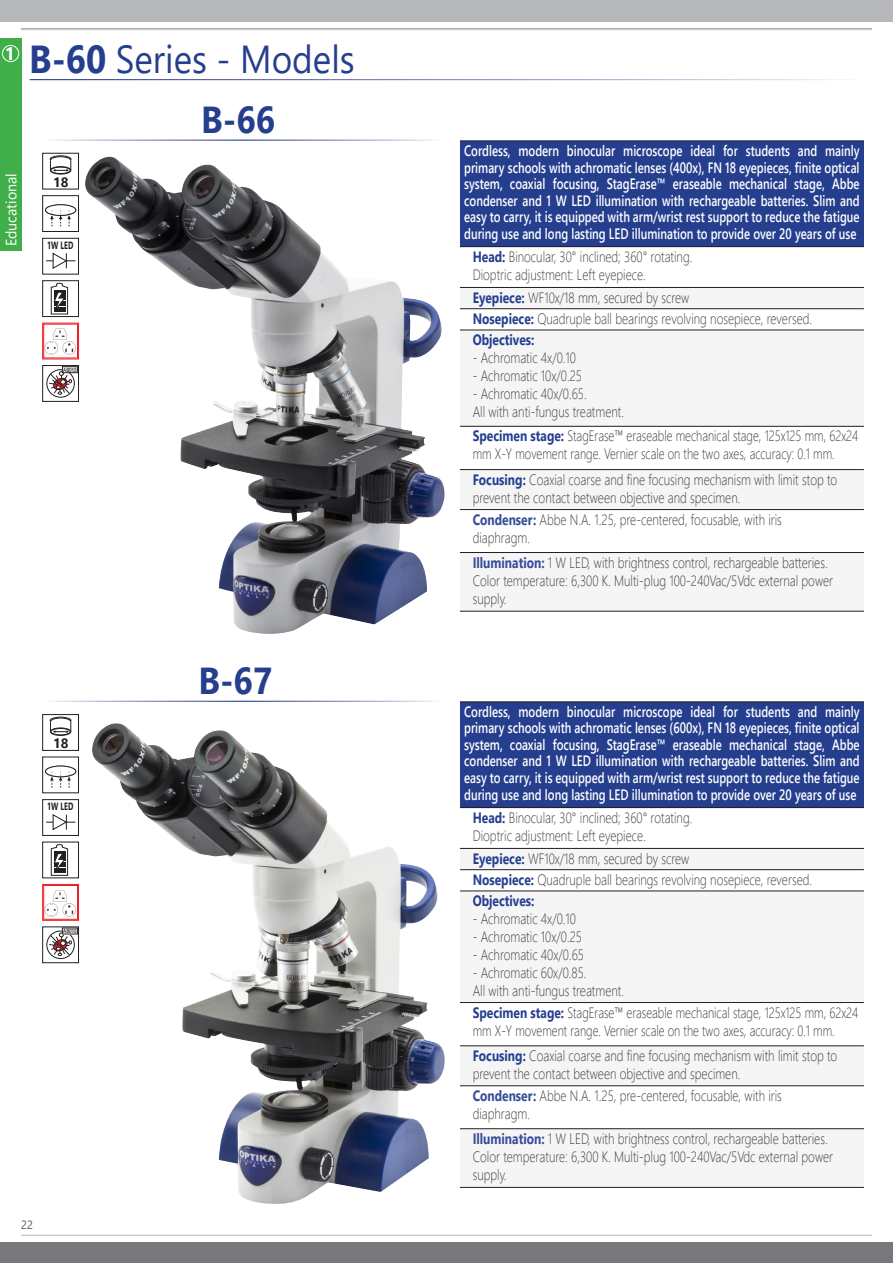
<style>
.page{position:relative;width:893px;height:1263px;background:#fff}
.page>*{position:absolute;margin:0;border:0;box-sizing:border-box;transform-origin:0 0}
.t1{font:39px "Segoe UI";color:#253f8e;scale:.9 1}
.t2{font:700 37.5px "Segoe UI";color:#253f8e;scale:.9 1}
.t3{font:700 18px "Segoe UI";color:#fff}
.t4{font:300 15px/18px "Segoe UI";color:#3e3e3f;scale:.8 1}
.t5{font:600 15px/16.5px "Segoe UI";color:#fff;text-align:justify;scale:.76 1}
.t6{font:300 15px/18px "Segoe UI";color:#3e3e3f;scale:.77 1}
.t7{font:15px "Segoe UI";color:#fff;scale:.95 1}
.t8{font:700 13.5px "Segoe UI";color:#231f20}
.t9{font:12px "Segoe UI";color:#57585a;scale:.9 1}
.t10{font:700 10.5px "Segoe UI";color:#231f20;scale:.69 1}
.t11{font:600 6px "Segoe UI";color:#231f20;scale:.8 1}
.s1{font-weight:700}
.s2{font-weight:700;color:#253f8e}
.s3{font-weight:700;color:#354d96}
</style>
<div class="page">
<div style="left:43px;top:365px;width:36px;height:36px;border:1px solid #231f20"></div>
<svg style="left:49px;top:371px;width:23px;height:24px"></svg>
<div style="left:46px;top:369px;width:29px;height:29px;border:1px solid #231f20;border-radius:50%"></div>
<div style="left:62px;top:367px;width:15px;height:6px;background:#fff"></div>
<div style="left:62px;top:366px;width:16px;height:7px;border:1px solid #231f20"></div>
<hr style="left:21px;top:1233px;width:851px;height:2px;background:#f6f6f7">
<div style="left:0;top:0;width:893px;height:21px;background:#b7b8bb"></div>
<svg style="left:21px;top:28px;width:851px;height:3px"></svg>
<div style="left:0;top:1242px;width:893px;height:21px;background:#76787b"></div>
<img style="left:85px;top:166px;width:359px;height:468px">
<img style="left:92px;top:723px;width:337px;height:481px">
<div style="left:50px;top:166px;width:21px;height:8px;border:1px solid #231f20;border-radius:50%"></div>
<svg style="left:49px;top:155px;width:23px;height:17px"></svg>
<div style="left:43px;top:153px;width:36px;height:36px;border:1px solid #231f20"></div>
<div style="left:50px;top:728px;width:21px;height:7px;border:1px solid #231f20;border-radius:50%"></div>
<svg style="left:49px;top:716px;width:23px;height:17px"></svg>
<div style="left:43px;top:714px;width:36px;height:36px;border:1px solid #231f20"></div>
<div style="left:43px;top:195px;width:36px;height:37px;border:1px solid #231f20"></div>
<div style="left:45px;top:204px;width:31px;height:12px;border:1px solid #231f20;border-radius:50%"></div>
<svg style="left:50px;top:210px;width:21px;height:16px"></svg>
<div style="left:45px;top:766px;width:31px;height:11px;border:1px solid #231f20;border-radius:50%"></div>
<svg style="left:50px;top:771px;width:21px;height:17px"></svg>
<div style="left:43px;top:238px;width:36px;height:36px;border:1px solid #231f20"></div>
<svg style="left:46px;top:252px;width:29px;height:17px"></svg>
<div style="left:43px;top:799px;width:36px;height:37px;border:1px solid #231f20"></div>
<svg style="left:46px;top:814px;width:29px;height:17px"></svg>
<div style="left:43px;top:281px;width:36px;height:36px;border:1px solid #231f20"></div>
<svg style="left:50px;top:282px;width:18px;height:33px"></svg>
<svg style="left:50px;top:844px;width:18px;height:32px"></svg>
<div style="left:460px;top:141px;width:404px;height:106px;background:#253f8e"></div>
<div style="left:460px;top:553px;width:404px;height:58px;background:#f5f5f6"></div>
<svg style="left:460px;top:309px;width:404px;height:202px;fill:#f5f5f6"></svg>
<hr style="left:460px;top:141px;width:404px;height:1px;background:#231f20">
<hr style="left:460px;top:246px;width:404px;height:1px;background:#231f20">
<hr style="left:460px;top:287px;width:404px;height:1px;background:#231f20">
<hr style="left:460px;top:308px;width:404px;height:1px;background:#231f20">
<hr style="left:460px;top:330px;width:404px;height:1px;background:#231f20">
<hr style="left:460px;top:426px;width:404px;height:1px;background:#231f20">
<hr style="left:460px;top:469px;width:404px;height:1px;background:#231f20">
<hr style="left:460px;top:509px;width:404px;height:1px;background:#231f20">
<hr style="left:460px;top:552px;width:404px;height:1px;background:#231f20">
<hr style="left:460px;top:611px;width:404px;height:1px;background:#231f20">
<div style="left:460px;top:702px;width:404px;height:105px;background:#253f8e"></div>
<div style="left:460px;top:1129px;width:404px;height:58px;background:#f5f5f6"></div>
<svg style="left:460px;top:870px;width:404px;height:217px;fill:#f5f5f6"></svg>
<hr style="left:460px;top:701px;width:404px;height:1px;background:#231f20">
<hr style="left:460px;top:807px;width:404px;height:1px;background:#231f20">
<hr style="left:460px;top:848px;width:404px;height:1px;background:#231f20">
<hr style="left:460px;top:869px;width:404px;height:1px;background:#231f20">
<hr style="left:460px;top:891px;width:404px;height:1px;background:#231f20">
<hr style="left:460px;top:1002px;width:404px;height:1px;background:#231f20">
<hr style="left:460px;top:1045px;width:404px;height:1px;background:#231f20">
<hr style="left:460px;top:1085px;width:404px;height:1px;background:#231f20">
<hr style="left:460px;top:1128px;width:404px;height:1px;background:#231f20">
<hr style="left:460px;top:1187px;width:404px;height:1px;background:#231f20">
<div style="left:0;top:38px;width:21px;height:212px;background:#40ae49"></div>
<div style="left:2px;top:45px;width:17px;height:17px;border:1px solid #fff;border-radius:50%"></div>
<svg style="left:42px;top:323px;width:37px;height:36px"></svg>
<div style="left:43px;top:324px;width:35px;height:34px;border:1px solid #ee1d23"></div>
<svg style="left:42px;top:884px;width:37px;height:36px"></svg>
<div style="left:43px;top:885px;width:35px;height:35px;border:1px solid #ee1d23"></div>
<div style="left:43px;top:927px;width:36px;height:36px;border:1px solid #231f20"></div>
<svg style="left:49px;top:933px;width:23px;height:23px"></svg>
<div style="left:46px;top:931px;width:29px;height:28px;border:1px solid #231f20;border-radius:50%"></div>
<div style="left:62px;top:928px;width:16px;height:6px;border:1px solid #231f20"></div>
<p class="t3" style="left:5px;top:36px;width:12px">1</p>
<h1 class="t1" style="left:29px;top:23px;width:363px"><span class="s1">B-60</span> Series - Models</h1>
<h2 class="t2" style="left:201px;top:84px;width:84px">B-66</h2>
<p class="t7" style="left:-3px;top:246px;width:78px;rotate:-90deg">Educational</p>
<p class="t8" style="left:53px;top:169px;width:17px">18</p>
<p class="t10" style="left:47px;top:235px;width:40px">1W LED</p>
<p class="t11" style="left:63px;top:364px;width:18px">AB010</p>
<p class="t8" style="left:53px;top:730px;width:17px">18</p>
<p class="t10" style="left:47px;top:796px;width:40px">1W LED</p>
<p class="t11" style="left:63px;top:925px;width:18px">AB010</p>
<h2 class="t2" style="left:198px;top:645px;width:84px">B-67</h2>
<p class="t9" style="left:21px;top:1213px;width:14px">22</p>
<p class="t5" style="left:464px;top:141px;width:522px">Cordless, modern binocular microscope ideal for students and mainly primary schools with achromatic lenses (400x), FN 18 eyepieces, finite optical system, coaxial focusing, StagErase™ eraseable mechanical stage, Abbe condenser and 1 W LED illumination with rechargeable batteries. Slim and easy to carry, it is equipped with arm/wrist rest support to reduce the fatigue during use and long lasting LED illumination to provide over 20 years of use</p>
<p class="t4" style="left:473px;top:246px;width:276px"><span class="s2">Head:</span> Binocular, 30° inclined; 360° rotating.<br>Dioptric adjustment: Left eyepiece.</p>
<p class="t4" style="left:473px;top:285px;width:426px;line-height:21.3px"><span class="s2">Eyepiece:</span> WF10x/18 mm, secured by screw<br><span class="s2">Nosepiece:</span> Quadruple ball bearings revolving nosepiece, reversed.<br><span class="s2">Objectives:</span></p>
<p class="t4" style="left:473px;top:347px;width:131px">- Achromatic 4x/0.10</p>
<p class="t4" style="left:473px;top:365px;width:138px">- Achromatic 10x/0.25</p>
<p class="t4" style="left:473px;top:383px;width:191px">- Achromatic 40x/0.65.<br>All with anti-fungus treatment.</p>
<p class="t6" style="left:473px;top:426px;width:502px"><span class="s2">Specimen stage:</span> StagErase™ eraseable mechanical stage, 125x125 mm, 62x24 mm X-Y movement range. Vernier scale on the two axes, accuracy: 0.1 mm.</p>
<p class="t4" style="left:473px;top:469px;width:457px"><span class="s2">Focusing:</span> Coaxial coarse and fine focusing mechanism with limit stop to prevent the contact between objective and specimen.</p>
<p class="t4" style="left:473px;top:509px;width:388px"><span class="s3">Condenser:</span> Abbe N.A. 1.25, pre-centered, focusable, with iris diaphragm.</p>
<p class="t4" style="left:473px;top:552px;width:452px"><span class="s3">Illumination:</span> 1 W LED, with brightness control, rechargeable batteries.<br>Color temperature: 6,300 K. Multi-plug 100-240Vac/5Vdc external power supply.</p>
<p class="t5" style="left:464px;top:702px;width:522px">Cordless, modern binocular microscope ideal for students and mainly primary schools with achromatic lenses (600x), FN 18 eyepieces, finite optical system, coaxial focusing, StagErase™ eraseable mechanical stage, Abbe condenser and 1 W LED illumination with rechargeable batteries. Slim and easy to carry, it is equipped with arm/wrist rest support to reduce the fatigue during use and long lasting LED illumination to provide over 20 years of use</p>
<p class="t4" style="left:473px;top:807px;width:276px"><span class="s2">Head:</span> Binocular, 30° inclined; 360° rotating.<br>Dioptric adjustment: Left eyepiece.</p>
<p class="t4" style="left:473px;top:846px;width:426px;line-height:21.3px"><span class="s2">Eyepiece:</span> WF10x/18 mm, secured by screw<br><span class="s2">Nosepiece:</span> Quadruple ball bearings revolving nosepiece, reversed.<br><span class="s2">Objectives:</span></p>
<p class="t4" style="left:473px;top:908px;width:131px">- Achromatic 4x/0.10</p>
<p class="t4" style="left:473px;top:926px;width:138px">- Achromatic 10x/0.25</p>
<p class="t4" style="left:473px;top:944px;width:141px">- Achromatic 40x/0.65</p>
<p class="t4" style="left:473px;top:962px;width:191px">- Achromatic 60x/0.85.<br>All with anti-fungus treatment.</p>
<p class="t6" style="left:473px;top:1002px;width:502px"><span class="s2">Specimen stage:</span> StagErase™ eraseable mechanical stage, 125x125 mm, 62x24 mm X-Y movement range. Vernier scale on the two axes, accuracy: 0.1 mm.</p>
<p class="t4" style="left:473px;top:1045px;width:457px"><span class="s2">Focusing:</span> Coaxial coarse and fine focusing mechanism with limit stop to prevent the contact between objective and specimen.</p>
<p class="t4" style="left:473px;top:1085px;width:388px"><span class="s3">Condenser:</span> Abbe N.A. 1.25, pre-centered, focusable, with iris diaphragm.</p>
<p class="t4" style="left:473px;top:1128px;width:452px"><span class="s3">Illumination:</span> 1 W LED, with brightness control, rechargeable batteries.<br>Color temperature: 6,300 K. Multi-plug 100-240Vac/5Vdc external power supply.</p>
</div>
